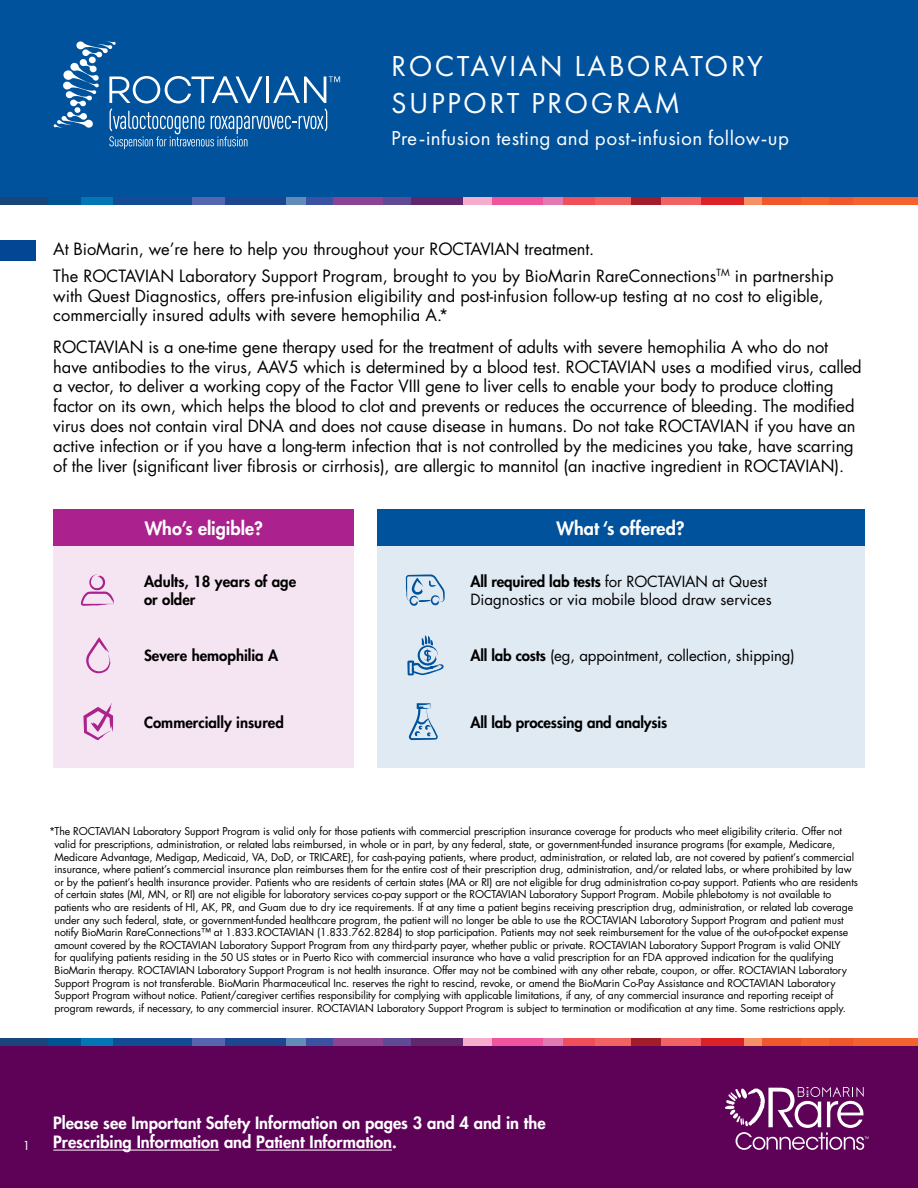
<style>
.page{position:relative;width:918px;height:1188px;background:#fff}
.page>*{position:absolute;margin:0;border:0;box-sizing:border-box;transform-origin:0 0}
.t1{font:30px/37.5px "Futura PT";letter-spacing:.08em;color:#fff}
.t2{font:21px "Futura PT";letter-spacing:.02em;color:#fff}
.t3{font:800 18px "Futura Std";color:#fff}
.t4{font:16.5px/19.8px "Futura Std";letter-spacing:-.005em;color:#000}
.t5{font:800 16.5px/19.8px "Futura Std";color:#fff}
.t6{font:15px/18px "Futura Std";color:#000}
.t7{font:800 15px/18px "Futura Std";color:#000}
.t8{font:12px "Futura Std";color:#fff}
.t9{font:10.5px/12.6px "Futura Std";letter-spacing:-.01em;color:#000}
.s1{font-weight:800}
</style>
<div class="page">
<div style="left:0;top:1041px;width:918px;height:147px;background:#5e0257"></div>
<div style="left:0;top:0;width:918px;height:204px;background:#00529c"></div>
<div style="left:852px;top:197px;width:66px;height:8px;background:#f26330"></div>
<div style="left:0;top:197px;width:48px;height:8px;background:#19457a"></div>
<div style="left:829px;top:197px;width:23px;height:8px;background:#f1572c"></div>
<div style="left:801px;top:197px;width:28px;height:8px;background:#f26330"></div>
<div style="left:762px;top:197px;width:39px;height:8px;background:#f1572c"></div>
<div style="left:744px;top:197px;width:18px;height:8px;background:#f69167"></div>
<div style="left:701px;top:197px;width:43px;height:8px;background:#dd2227"></div>
<div style="left:661px;top:197px;width:40px;height:8px;background:#f16362"></div>
<div style="left:631px;top:197px;width:30px;height:8px;background:#a21d2b"></div>
<div style="left:595px;top:197px;width:36px;height:8px;background:#f16361"></div>
<div style="left:563px;top:197px;width:32px;height:8px;background:#f04e58"></div>
<div style="left:543px;top:197px;width:20px;height:8px;background:#e07ab1"></div>
<div style="left:492px;top:197px;width:51px;height:8px;background:#ef549d"></div>
<div style="left:462px;top:197px;width:30px;height:8px;background:#f6adcd"></div>
<div style="left:410px;top:197px;width:52px;height:8px;background:#61276d"></div>
<div style="left:383px;top:197px;width:27px;height:8px;background:#604a93"></div>
<div style="left:333px;top:197px;width:50px;height:8px;background:#8c4394"></div>
<div style="left:306px;top:197px;width:27px;height:8px;background:#3b51a2"></div>
<div style="left:286px;top:197px;width:20px;height:8px;background:#618bb8"></div>
<div style="left:225px;top:197px;width:61px;height:8px;background:#1e458f"></div>
<div style="left:192px;top:197px;width:33px;height:8px;background:#5565af"></div>
<div style="left:112px;top:197px;width:80px;height:8px;background:#144c94"></div>
<div style="left:81px;top:197px;width:31px;height:8px;background:#0377b3"></div>
<div style="left:48px;top:197px;width:33px;height:8px;background:#005393"></div>
<div style="left:0;top:240px;width:36px;height:21px;background:#034694"></div>
<div style="left:852px;top:1038px;width:66px;height:8px;background:#f26330"></div>
<div style="left:0;top:1038px;width:48px;height:8px;background:#19457a"></div>
<div style="left:829px;top:1038px;width:23px;height:8px;background:#f1572c"></div>
<div style="left:801px;top:1038px;width:28px;height:8px;background:#f26330"></div>
<div style="left:762px;top:1038px;width:39px;height:8px;background:#f1572c"></div>
<div style="left:744px;top:1038px;width:18px;height:8px;background:#f69167"></div>
<div style="left:701px;top:1038px;width:43px;height:8px;background:#dd2227"></div>
<div style="left:661px;top:1038px;width:40px;height:8px;background:#f16362"></div>
<div style="left:631px;top:1038px;width:30px;height:8px;background:#a21d2b"></div>
<div style="left:595px;top:1038px;width:36px;height:8px;background:#f16361"></div>
<div style="left:563px;top:1038px;width:32px;height:8px;background:#f04e58"></div>
<div style="left:543px;top:1038px;width:20px;height:8px;background:#e07ab1"></div>
<div style="left:492px;top:1038px;width:51px;height:8px;background:#ef549d"></div>
<div style="left:462px;top:1038px;width:30px;height:8px;background:#f6adcd"></div>
<div style="left:410px;top:1038px;width:52px;height:8px;background:#61276d"></div>
<div style="left:383px;top:1038px;width:27px;height:8px;background:#604a93"></div>
<div style="left:333px;top:1038px;width:50px;height:8px;background:#8c4394"></div>
<div style="left:306px;top:1038px;width:27px;height:8px;background:#3b51a2"></div>
<div style="left:286px;top:1038px;width:20px;height:8px;background:#618bb8"></div>
<div style="left:225px;top:1038px;width:61px;height:8px;background:#1e458f"></div>
<div style="left:192px;top:1038px;width:33px;height:8px;background:#5565af"></div>
<div style="left:112px;top:1038px;width:80px;height:8px;background:#144c94"></div>
<div style="left:81px;top:1038px;width:31px;height:8px;background:#0377b3"></div>
<div style="left:48px;top:1038px;width:33px;height:8px;background:#005393"></div>
<hr style="left:53px;top:1150px;width:166px;height:1px;background:#fff">
<hr style="left:256px;top:1150px;width:136px;height:1px;background:#fff">
<svg style="left:725px;top:1087px;width:144px;height:63px"></svg>
<div style="left:377px;top:545px;width:487px;height:223px;background:#e0eaf3"></div>
<div style="left:377px;top:509px;width:487px;height:37px;background:#00529c"></div>
<svg style="left:406px;top:574px;width:39px;height:32px"></svg>
<div style="left:53px;top:546px;width:301px;height:222px;background:#f5e4f1"></div>
<div style="left:53px;top:509px;width:301px;height:37px;background:#ab218e"></div>
<svg style="left:409px;top:703px;width:29px;height:37px"></svg>
<svg style="left:83px;top:703px;width:30px;height:37px"></svg>
<svg style="left:407px;top:635px;width:37px;height:40px"></svg>
<svg style="left:86px;top:637px;width:25px;height:36px"></svg>
<svg style="left:81px;top:574px;width:33px;height:32px"></svg>
<svg style="left:54px;top:41px;width:286px;height:108px"></svg>
<h1 class="t1" style="left:391px;top:47px;width:373px">ROCTAVIAN LABORATORY<br>SUPPORT PROGRAM</h1>
<h2 class="t2" style="left:391px;top:126px;width:399px">Pre-infusion testing and post-infusion follow-up</h2>
<h3 class="t4" style="left:53px;top:236px;width:782px;line-height:26.5px">At BioMarin, we’re here to help you throughout your ROCTAVIAN treatment.<br>The ROCTAVIAN Laboratory Support Program, brought to you by BioMarin RareConnections<sup>TM</sup> in partnership</h3>
<h3 class="t4" style="left:53px;top:286px;width:772px">with Quest Diagnostics, offers pre-infusion eligibility and post-infusion follow-up testing at no cost to eligible, commercially insured adults with severe hemophilia A.*</h3>
<p class="t4" style="left:53px;top:337px;width:810px">ROCTAVIAN is a one-time gene therapy used for the treatment of adults with severe hemophilia A who do not have antibodies to the virus, AAV5 which is determined by a blood test. ROCTAVIAN uses a modified virus, called a vector, to deliver a working copy of the Factor VIII gene to liver cells to enable your body to produce clotting factor on its own, which helps the blood to clot and prevents or reduces the occurrence of bleeding. The modified virus does not contain viral DNA and does not cause disease in humans. Do not take ROCTAVIAN if you have an active infection or if you have a long-term infection that is not controlled by the medicines you take, have scarring of the liver (significant liver fibrosis or cirrhosis), are allergic to mannitol (an inactive ingredient in ROCTAVIAN).</p>
<h3 class="t3" style="left:145px;top:517px;width:120px">Who’s eligible?</h3>
<h3 class="t7" style="left:144px;top:573px;width:154px">Adults, 18 years of age or older</h3>
<h3 class="t3" style="left:557px;top:517px;width:130px">What ‘s offered?</h3>
<h3 class="t6" style="left:470px;top:573px;width:303px"><span class="s1">All required lab tests</span> for ROCTAVIAN at Quest<br>Diagnostics or via mobile blood draw services</h3>
<h3 class="t7" style="left:144px;top:647px;width:136px">Severe hemophilia A</h3>
<h3 class="t6" style="left:470px;top:647px;width:326px"><span class="s1">All lab costs</span> (eg, appointment, collection, shipping)</h3>
<h3 class="t7" style="left:144px;top:713px;width:141px">Commercially insured</h3>
<h3 class="t7" style="left:470px;top:713px;width:198px">All lab processing and analysis</h3>
<p class="t9" style="left:55px;top:825px;width:805px;text-indent:-5px">*The ROCTAVIAN Laboratory Support Program is valid only for those patients with commercial prescription insurance coverage for products who meet eligibility criteria. Offer not valid for prescriptions, administration, or related labs reimbursed, in whole or in part, by any federal, state, or government-funded insurance programs (for example, Medicare, Medicare Advantage, Medigap, Medicaid, VA, DoD, or TRICARE), for cash-paying patients, where product, administration, or related lab, are not covered by patient’s commercial insurance, where patient’s commercial insurance plan reimburses them for the entire cost of their prescription drug, administration, and/or related labs, or where prohibited by law or by the patient’s health insurance provider. Patients who are residents of certain states (MA or RI) are not eligible for drug administration co-pay support. Patients who are residents of certain states (MI, MN, or RI) are not eligible for laboratory services co-pay support or the ROCTAVIAN Laboratory Support Program. Mobile phlebotomy is not available to patients who are residents of HI, AK, PR, and Guam due to dry ice requirements. If at any time a patient begins receiving prescription drug, administration, or related lab coverage under any such federal, state, or government-funded healthcare program, the patient will no longer be able to use the ROCTAVIAN Laboratory Support Program and patient must notify BioMarin RareConnections™ at 1.833.ROCTAVIAN (1.833.762.8284) to stop participation. Patients may not seek reimbursement for the value of the out-of-pocket expense amount covered by the ROCTAVIAN Laboratory Support Program from any third-party payer, whether public or private. ROCTAVIAN Laboratory Support Program is valid ONLY<br>for qualifying patients residing in the 50 US states or in Puerto Rico with commercial insurance who have a valid prescription for an FDA approved indication for the qualifying BioMarin therapy. ROCTAVIAN Laboratory Support Program is not health insurance. Offer may not be combined with any other rebate, coupon, or offer. ROCTAVIAN Laboratory Support Program is not transferable. BioMarin Pharmaceutical Inc. reserves the right to rescind, revoke, or amend the BioMarin Co-Pay Assistance and ROCTAVIAN Laboratory Support Program without notice. Patient/caregiver certifies responsibility for complying with applicable limitations, if any, of any commercial insurance and reporting receipt of program rewards, if necessary, to any commercial insurer. ROCTAVIAN Laboratory Support Program is subject to termination or modification at any time. Some restrictions apply.</p>
<p class="t8" style="left:23px;top:1138px;width:9px">1</p>
<h3 class="t5" style="left:53px;top:1113px;width:494px">Please see Important Safety Information on pages 3 and 4 and in the<br>Prescribing Information and Patient Information.</h3>
</div>
